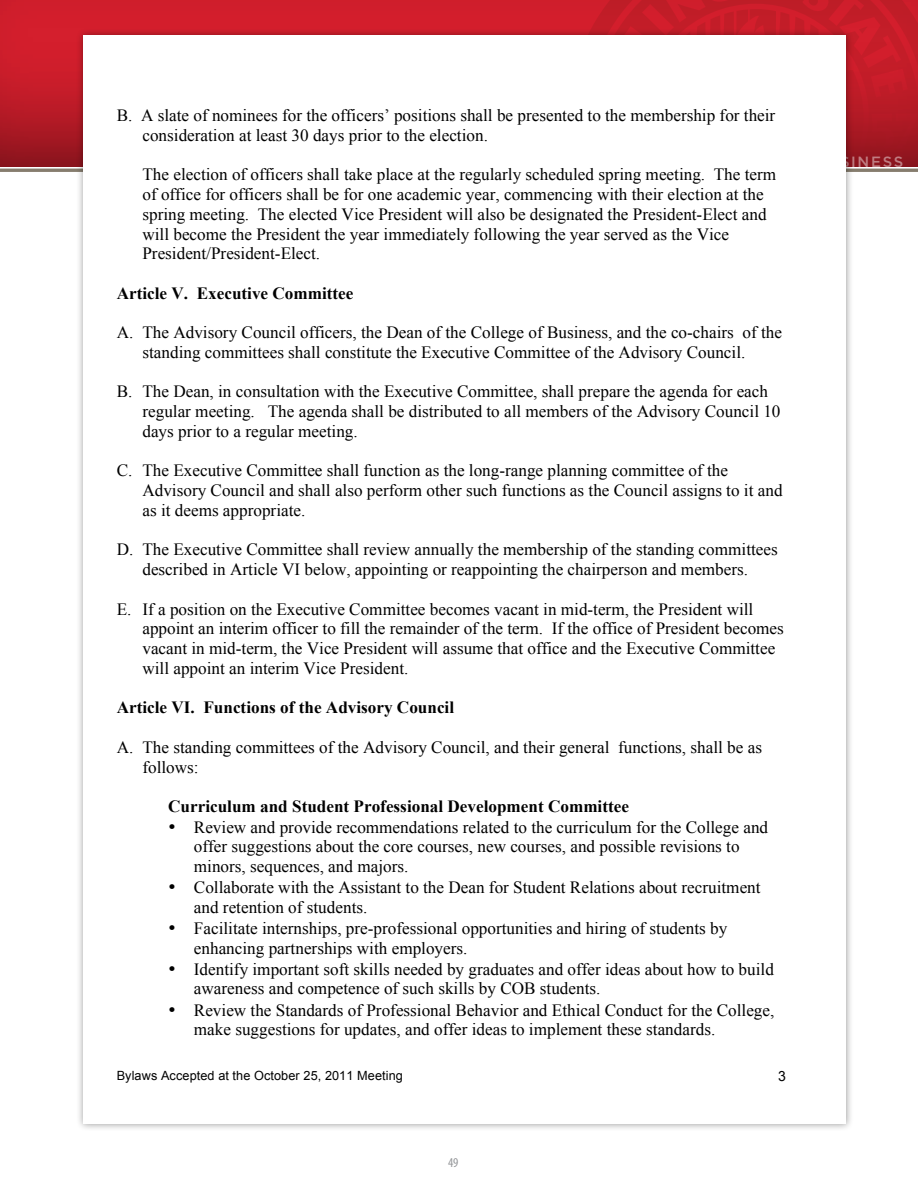
<style>
.page{position:relative;width:918px;height:1188px;background:#fff}
.page>*{position:absolute;margin:0;border:0;box-sizing:border-box;transform-origin:0 0}
.t1{font:17.1px/19.8px "Times New Roman";color:#000}
.t2{font:700 17.1px "Times New Roman";color:#000}
.t3{font:14.1px "Arial";color:#000}
.t4{font:condensed 13.5px "Myriad Pro";color:#939598}
.t5{font:12.75px "Arial";letter-spacing:.01em;color:#000}
</style>
<div class="page">
<div style="left:0;top:0;width:918px;height:168px;background:#000;opacity:.6"></div>
<svg style="left:569px;top:0;width:349px;height:169px;background:#bf1d28"></svg>
<hr style="left:0;top:169px;width:918px;height:3px;background:#867d6e">
<div style="left:76px;top:28px;width:777px;height:1104px;background:#000;opacity:.39"></div>
<div style="left:84px;top:36px;width:762px;height:1088px;background:#fff"></div>
<p class="t1" style="left:142px;top:105px;width:634px;text-indent:-26px">B. A slate of nominees for the officers’ positions shall be presented to the membership for their consideration at least 30 days prior to the election.</p>
<p class="t1" style="left:142px;top:165px;width:635px">The election of officers shall take place at the regularly scheduled spring meeting. The term of office for officers shall be for one academic year, commencing with their election at the spring meeting. The elected Vice President will also be designated the President-Elect and will become the President the year immediately following the year served as the Vice President/President-Elect.</p>
<p class="t2" style="left:117px;top:281px;width:238px">Article V. Executive Committee</p>
<p class="t1" style="left:142px;top:323px;width:641px;text-indent:-26px">A. The Advisory Council officers, the Dean of the College of Business, and the co-chairs of the standing committees shall constitute the Executive Committee of the Advisory Council.</p>
<p class="t1" style="left:142px;top:382px;width:640px;text-indent:-26px">B. The Dean, in consultation with the Executive Committee, shall prepare the agenda for each regular meeting. The agenda shall be distributed to all members of the Advisory Council 10 days prior to a regular meeting.</p>
<p class="t1" style="left:142px;top:460px;width:642px;text-indent:-26px">C. The Executive Committee shall function as the long-range planning committee of the<br>Advisory Council and shall also perform other such functions as the Council assigns to it and as it deems appropriate.</p>
<p class="t1" style="left:117px;top:539px;width:663px;text-align:center">D. The Executive Committee shall review annually the membership of the standing committees described in Article VI below, appointing or reappointing the chairperson and members.</p>
<p class="t1" style="left:142px;top:599px;width:643px;text-indent:-26px">E. If a position on the Executive Committee becomes vacant in mid-term, the President will appoint an interim officer to fill the remainder of the term. If the office of President becomes vacant in mid-term, the Vice President will assume that office and the Executive Committee will appoint an interim Vice President.</p>
<p class="t2" style="left:117px;top:696px;width:339px">Article VI. Functions of the Advisory Council</p>
<p class="t1" style="left:142px;top:737px;width:621px;text-indent:-26px">A. The standing committees of the Advisory Council, and their general functions, shall be as follows:</p>
<p class="t2" style="left:168px;top:794px;width:462px">Curriculum and Student Professional Development Committee</p>
<p class="t1" style="left:194px;top:817px;width:576px;text-indent:-26px">• Review and provide recommendations related to the curriculum for the College and offer suggestions about the core courses, new courses, and possible revisions to minors, sequences, and majors.</p>
<p class="t1" style="left:194px;top:878px;width:568px;text-indent:-26px">• Collaborate with the Assistant to the Dean for Student Relations about recruitment and retention of students.</p>
<p class="t1" style="left:194px;top:918px;width:535px;text-indent:-26px">• Facilitate internships, pre-professional opportunities and hiring of students by enhancing partnerships with employers.</p>
<p class="t1" style="left:194px;top:959px;width:582px;text-indent:-26px">• Identify important soft skills needed by graduates and offer ideas about how to build awareness and competence of such skills by COB students.</p>
<p class="t1" style="left:194px;top:1000px;width:582px;text-indent:-26px">• Review the Standards of Professional Behavior and Ethical Conduct for the College, make suggestions for updates, and offer ideas to implement these standards.</p>
<p class="t5" style="left:117px;top:1067px;width:288px">Bylaws Accepted at the October 25, 2011 Meeting</p>
<p class="t3" style="left:778px;top:1067px;width:9px">3</p>
<p class="t4" style="left:448px;top:1155px;width:12px">49</p>
</div>
